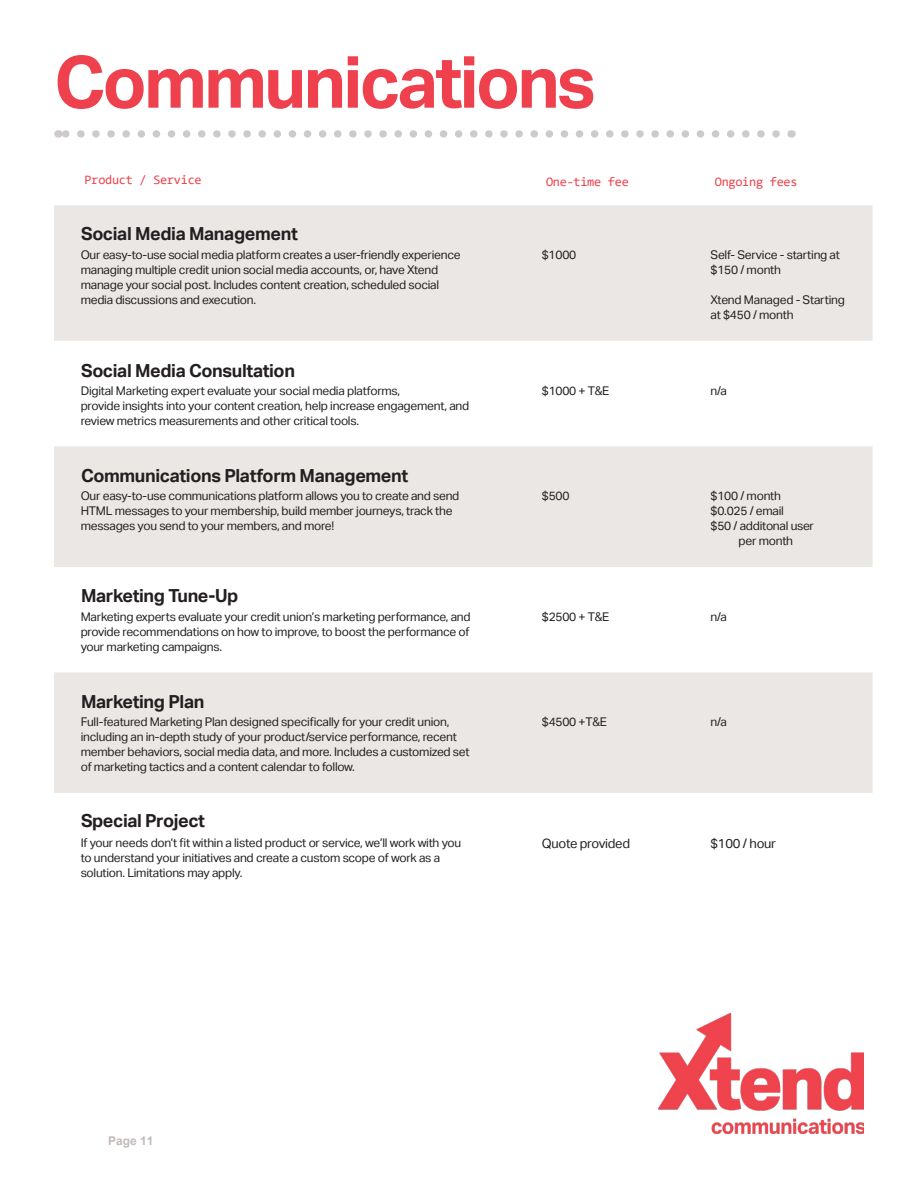
<style>
.page{position:relative;width:918px;height:1188px;background:#fff}
.page>*{position:absolute;margin:0;border:0;box-sizing:border-box;transform-origin:0 0}
.t1{font:700 72px "Aktiv Grotesk";letter-spacing:-.04em;color:#ee414d}
.t2{font:700 18px "Aktiv Grotesk";letter-spacing:-.02em;color:#231f20}
.t3{font:12.9px "Aktiv Grotesk";letter-spacing:-.02em;color:#231f20}
.t4{font:12.9px "Consolas";letter-spacing:-.02em;color:#ee414d}
.t5{font:12.9px "Consolas";letter-spacing:-.02em;color:#f0424d}
.t6{font:12px/15px "Aktiv Grotesk";letter-spacing:-.02em;color:#231f20}
.t7{font:700 12px "Arial";color:#c2bab8}
</style>
<div class="page">
<svg style="left:54px;top:205px;width:819px;height:588px;fill:#eae7e5"></svg>
<img style="left:658px;top:1014px;width:206px;height:120px">
<svg style="left:65px;top:130px;width:711px;height:8px"></svg>
<p class="t1" style="left:54px;top:41px;width:543px">Communications</p>
<p class="t5" style="left:85px;top:171px;width:119px">Product / Service</p>
<p class="t4" style="left:546px;top:173px;width:84px">One-time fee</p>
<p class="t4" style="left:715px;top:173px;width:84px">Ongoing fees</p>
<p class="t2" style="left:81px;top:223px;width:218px">Social Media Management</p>
<p class="t6" style="left:81px;top:248px;width:381px">Our easy-to-use social media platform creates a user-friendly experience managing multiple credit union social media accounts, or, have Xtend manage your social post. Includes content creation, scheduled social media discussions and execution.</p>
<p class="t6" style="left:542px;top:248px;width:36px">$1000</p>
<p class="t6" style="left:711px;top:248px;width:131px">Self- Service - starting at $150 / month</p>
<p class="t6" style="left:711px;top:293px;width:136px">Xtend Managed - Starting at $450 / month</p>
<p class="t2" style="left:81px;top:361px;width:216px">Social Media Consultation</p>
<p class="t6" style="left:81px;top:383px;width:321px">Digital Marketing expert evaluate your social media platforms,</p>
<p class="t6" style="left:81px;top:398px;width:390px">provide insights into your content creation, help increase engagement, and review metrics measurements and other critical tools.</p>
<p class="t2" style="left:81px;top:466px;width:329px">Communications Platform Management</p>
<p class="t6" style="left:542px;top:383px;width:69px">$1000 + T&amp;E</p>
<p class="t6" style="left:711px;top:383px;width:18px">n/a</p>
<p class="t6" style="left:81px;top:489px;width:380px">Our easy-to-use communications platform allows you to create and send<br>HTML messages to your membership, build member journeys, track the messages you send to your members, and more!</p>
<p class="t6" style="left:542px;top:489px;width:29px">$500</p>
<p class="t6" style="left:711px;top:489px;width:72px">$100 / month</p>
<p class="t6" style="left:711px;top:504px;width:75px">$0.025 / email</p>
<p class="t6" style="left:711px;top:519px;width:105px">$50 / additonal user</p>
<p class="t6" style="left:739px;top:534px;width:56px">per month</p>
<p class="t2" style="left:81px;top:586px;width:159px">Marketing Tune-Up</p>
<p class="t6" style="left:81px;top:609px;width:391px;text-align:justify">Marketing experts evaluate your credit union’s marketing performance, and provide recommendations on how to improve, to boost the performance of your marketing campaigns.</p>
<p class="t6" style="left:542px;top:609px;width:69px">$2500 + T&amp;E</p>
<p class="t6" style="left:711px;top:609px;width:18px">n/a</p>
<p class="t2" style="left:81px;top:692px;width:125px">Marketing Plan</p>
<p class="t6" style="left:81px;top:715px;width:390px">Full-featured Marketing Plan designed specifically for your credit union, including an in-depth study of your product/service performance, recent member behaviors, social media data, and more. Includes a customized set of marketing tactics and a content calendar to follow.</p>
<p class="t6" style="left:542px;top:715px;width:67px">$4500 +T&amp;E</p>
<p class="t6" style="left:711px;top:715px;width:18px">n/a</p>
<p class="t2" style="left:81px;top:811px;width:126px">Special Project</p>
<p class="t6" style="left:81px;top:835px;width:382px">If your needs don’t fit within a listed product or service, we’ll work with you to understand your initiatives and create a custom scope of work as a solution. Limitations may apply.</p>
<p class="t3" style="left:542px;top:836px;width:90px">Quote provided</p>
<p class="t3" style="left:711px;top:836px;width:67px">$100 / hour</p>
<p class="t7" style="left:108px;top:1132px;width:47px">Page 11</p>
</div>
